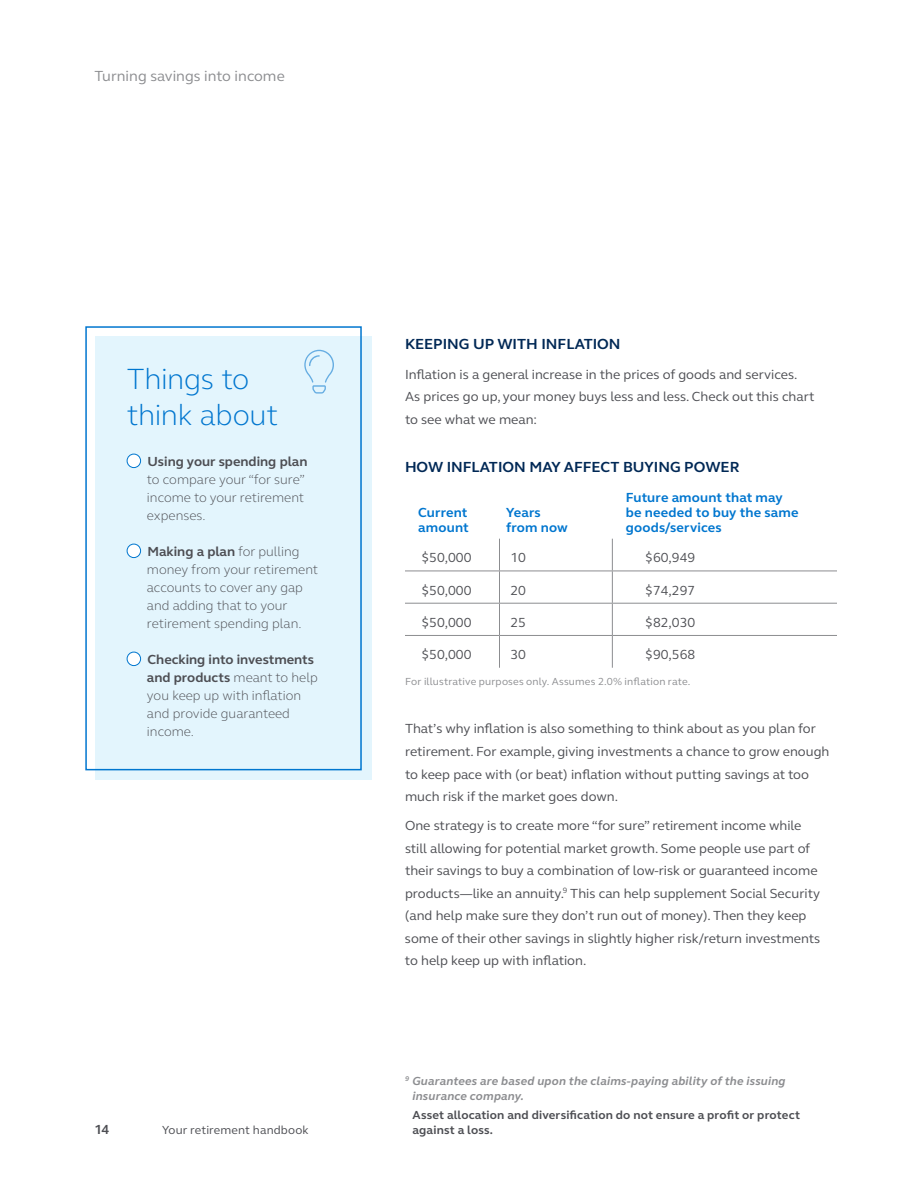
<style>
.page{position:relative;width:918px;height:1188px;background:#fff}
.page>*{position:absolute;margin:0;border:0;box-sizing:border-box;transform-origin:0 0}
.t1{font:300 30px/36px "FS Elliot Pro";letter-spacing:-.015em;color:#0076cf}
.t2{font:700 15px "FS Elliot Pro";color:#002855}
.t3{font:15px "FS Elliot Pro";color:#8c8d90}
.t4{font:13.5px/22.5px "FS Elliot Pro";color:#4d4e53}
.t5{font:300 13.5px/18px "FS Elliot Pro";color:#4d4e53}
.t6{font:700 13.5px/15px "FS Elliot Pro";letter-spacing:.01em;color:#0076cf}
.t7{font:700 13.5px "FS Elliot Pro";color:#4d4e53}
.t8{font:italic 700 12px/15px "FS Elliot Pro";letter-spacing:.015em;color:#8c8d90}
.t9{font:700 12px/15px "FS Elliot Pro";letter-spacing:.015em;color:#4d4e53}
.t10{font:12px "FS Elliot Pro";letter-spacing:.01em;color:#4d4e53}
.t11{font:10.5px "FS Elliot Pro";letter-spacing:.015em;color:#8c8d90}
.s1{font-weight:700}
</style>
<div class="page">
<svg style="left:405px;top:538px;width:432px;height:130px"></svg>
<hr style="left:499px;top:539px;width:1px;height:32px;background:#8c8d90">
<hr style="left:612px;top:539px;width:1px;height:32px;background:#8c8d90">
<hr style="left:499px;top:571px;width:1px;height:32px;background:#8c8d90">
<hr style="left:612px;top:571px;width:1px;height:32px;background:#8c8d90">
<hr style="left:499px;top:604px;width:1px;height:31px;background:#8c8d90">
<hr style="left:612px;top:604px;width:1px;height:31px;background:#8c8d90">
<hr style="left:499px;top:636px;width:1px;height:32px;background:#8c8d90">
<hr style="left:612px;top:636px;width:1px;height:32px;background:#8c8d90">
<hr style="left:405px;top:571px;width:95px;height:1px;background:#8c8d90">
<hr style="left:500px;top:571px;width:112px;height:1px;background:#8c8d90">
<hr style="left:612px;top:571px;width:225px;height:1px;background:#8c8d90">
<hr style="left:405px;top:603px;width:95px;height:1px;background:#8c8d90">
<hr style="left:500px;top:603px;width:112px;height:1px;background:#8c8d90">
<hr style="left:612px;top:603px;width:225px;height:1px;background:#8c8d90">
<hr style="left:405px;top:635px;width:95px;height:1px;background:#8c8d90">
<hr style="left:500px;top:635px;width:112px;height:1px;background:#8c8d90">
<hr style="left:612px;top:635px;width:225px;height:1px;background:#8c8d90">
<div style="left:95px;top:336px;width:277px;height:443px;background:#e3f5fd"></div>
<div style="left:127px;top:454px;width:14px;height:14px;background:#fff;border-radius:50%"></div>
<div style="left:127px;top:454px;width:14px;height:14px;border:1px solid #0076cf;border-radius:50%"></div>
<div style="left:127px;top:544px;width:14px;height:14px;background:#fff;border-radius:50%"></div>
<div style="left:127px;top:544px;width:14px;height:14px;border:1px solid #0076cf;border-radius:50%"></div>
<div style="left:127px;top:652px;width:14px;height:14px;background:#fff;border-radius:50%"></div>
<div style="left:127px;top:652px;width:14px;height:14px;border:1px solid #0076cf;border-radius:50%"></div>
<div style="left:85px;top:326px;width:277px;height:444px;border:2px solid #0076cf"></div>
<svg style="left:304px;top:350px;width:30px;height:44px"></svg>
<p class="t3" style="left:94px;top:66px;width:192px">Turning savings into income</p>
<h1 class="t1" style="left:127px;top:359px;width:153px">Things to think about</h1>
<p class="t7" style="left:147px;top:453px;width:162px">Using your spending plan</p>
<p class="t5" style="left:147px;top:470px;width:160px;text-align:justify">to compare your “for sure” income to your retirement expenses.</p>
<p class="t5" style="left:147px;top:542px;width:173px"><span class="s1">Making a plan</span> for pulling money from your retirement accounts to cover any gap and adding that to your retirement spending plan.</p>
<p class="t5" style="left:147px;top:650px;width:172px"><span class="s1">Checking into investments and products</span> meant to help you keep up with inflation and provide guaranteed income.</p>
<p class="t7" style="left:94px;top:1120px;width:16px">14</p>
<p class="t10" style="left:162px;top:1122px;width:148px">Your retirement handbook</p>
<p class="t2" style="left:405px;top:334px;width:217px">KEEPING UP WITH INFLATION</p>
<p class="t4" style="left:405px;top:363px;width:411px">Inflation is a general increase in the prices of goods and services.<br>As prices go up, your money buys less and less. Check out this chart to see what we mean:</p>
<p class="t2" style="left:405px;top:456px;width:336px">HOW INFLATION MAY AFFECT BUYING POWER</p>
<p class="t6" style="left:418px;top:505px;width:52px">Current amount</p>
<p class="t6" style="left:506px;top:505px;width:63px">Years from now</p>
<p class="t6" style="left:626px;top:490px;width:174px">Future amount that may be needed to buy the same goods/services</p>
<p class="t4" style="left:421px;top:546px;width:51px">$50,000</p>
<p class="t4" style="left:510px;top:546px;width:17px">10</p>
<p class="t4" style="left:645px;top:546px;width:51px">$60,949</p>
<p class="t4" style="left:421px;top:578px;width:51px">$50,000</p>
<p class="t4" style="left:510px;top:578px;width:17px">20</p>
<p class="t4" style="left:645px;top:578px;width:51px">$74,297</p>
<p class="t4" style="left:421px;top:611px;width:51px">$50,000</p>
<p class="t4" style="left:510px;top:611px;width:17px">25</p>
<p class="t4" style="left:645px;top:611px;width:51px">$82,030</p>
<p class="t4" style="left:421px;top:643px;width:51px">$50,000</p>
<p class="t4" style="left:510px;top:643px;width:17px">30</p>
<p class="t4" style="left:645px;top:643px;width:51px">$90,568</p>
<p class="t11" style="left:405px;top:675px;width:287px">For illustrative purposes only. Assumes 2.0% inflation rate.</p>
<p class="t4" style="left:405px;top:717px;width:426px">That’s why inflation is also something to think about as you plan for retirement. For example, giving investments a chance to grow enough to keep pace with (or beat) inflation without putting savings at too much risk if the market goes down.</p>
<p class="t4" style="left:405px;top:814px;width:417px">One strategy is to create more “for sure” retirement income while still allowing for potential market growth. Some people use part of their savings to buy a combination of low-risk or guaranteed income products—like an annuity.<sup>9</sup> This can help supplement Social Security (and help make sure they don’t run out of money). Then they keep some of their other savings in slightly higher risk/return investments to help keep up with inflation.</p>
<p class="t8" style="left:412px;top:1073px;width:375px;text-indent:-7px"><sup>9</sup> Guarantees are based upon the claims-paying ability of the issuing insurance company.</p>
<p class="t9" style="left:412px;top:1107px;width:389px">Asset allocation and diversification do not ensure a profit or protect against a loss.</p>
</div>
